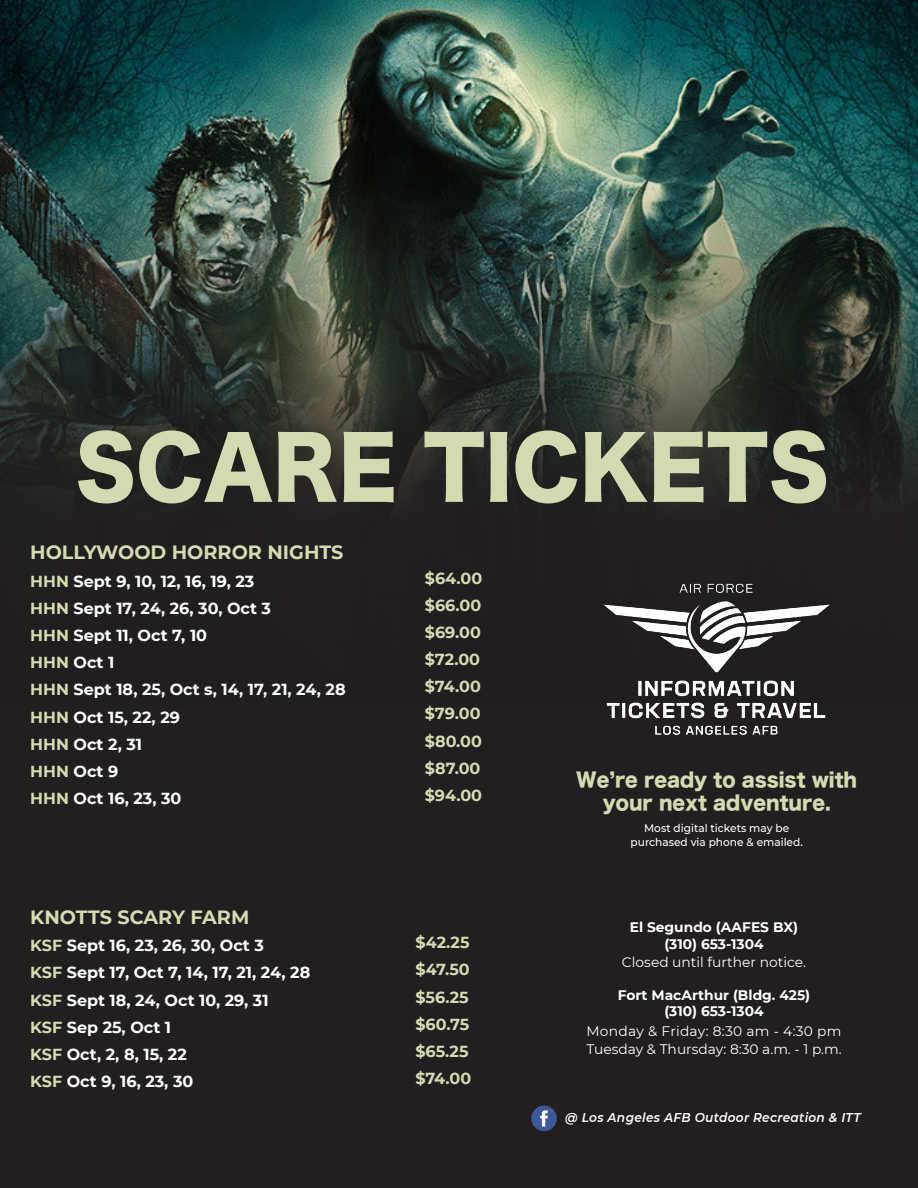
<style>
.page{position:relative;width:918px;height:1188px;background:#231f20}
.page>*{position:absolute;margin:0;border:0;box-sizing:border-box;transform-origin:0 0}
.t1{font:84px "Hiragino Sans W8";color:#d3dab2;scale:.95 1}
.t2{font:19.5px "Hiragino Sans W8";color:#d4dab2;scale:.95 1}
.t3{font:700 19.2px "Montserrat";color:#d4dab2}
.t4{font:700 16.05px "Montserrat";color:#fff}
.t5{font:700 16.05px "Montserrat";color:#d4dab2}
.t6{font:700 13.8px "Montserrat";color:#fff}
.t7{font:13.8px "Montserrat";color:#fff}
.t8{font:13.8px "Montserrat";letter-spacing:.02em;color:#fff}
.t9{font:italic 600 12.75px "Montserrat";letter-spacing:.025em;color:#fff;scale:.95 1}
.t10{font:500 11.1px "Montserrat";color:#fff;scale:.95 1}
.s1{color:#d4dab2}
</style>
<div class="page">
<img style="left:0;top:0;width:918px;height:498px">
<div style="left:531px;top:1106px;width:26px;height:25px;background:#3d5999;border-radius:50%"></div>
<svg style="left:540px;top:1110px;width:8px;height:17px"></svg>
<img style="left:603px;top:583px;width:227px;height:152px">
<p class="t1" style="left:75px;top:421px;width:795px">SCARE TICKETS</p>
<p class="t3" style="left:30px;top:539px;width:315px">HOLLYWOOD HORROR NIGHTS</p>
<p class="t4" style="left:30px;top:569px;width:226px"><span class="s1">HHN</span> Sept 9, 10, 12, 16, 19, 23</p>
<p class="t4" style="left:30px;top:597px;width:242px"><span class="s1">HHN</span> Sept 17, 24, 26, 30, Oct 3</p>
<p class="t4" style="left:30px;top:624px;width:178px"><span class="s1">HHN</span> Sept 11, Oct 7, 10</p>
<p class="t4" style="left:30px;top:651px;width:86px"><span class="s1">HHN</span> Oct 1</p>
<p class="t4" style="left:30px;top:678px;width:317px"><span class="s1">HHN</span> Sept 18, 25, Oct s, 14, 17, 21, 24, 28</p>
<p class="t4" style="left:30px;top:705px;width:151px"><span class="s1">HHN</span> Oct 15, 22, 29</p>
<p class="t4" style="left:30px;top:732px;width:113px"><span class="s1">HHN</span> Oct 2, 31</p>
<p class="t4" style="left:30px;top:760px;width:90px"><span class="s1">HHN</span> Oct 9</p>
<p class="t4" style="left:30px;top:787px;width:153px"><span class="s1">HHN</span> Oct 16, 23, 30</p>
<p class="t3" style="left:30px;top:903px;width:221px">KNOTTS SCARY FARM</p>
<p class="t4" style="left:30px;top:934px;width:235px"><span class="s1">KSF</span> Sept 16, 23, 26, 30, Oct 3</p>
<p class="t4" style="left:30px;top:961px;width:281px"><span class="s1">KSF</span> Sept 17, Oct 7, 14, 17, 21, 24, 28</p>
<p class="t4" style="left:30px;top:988px;width:240px"><span class="s1">KSF</span> Sept 18, 24, Oct 10, 29, 31</p>
<p class="t4" style="left:30px;top:1016px;width:142px"><span class="s1">KSF</span> Sep 25, Oct 1</p>
<p class="t4" style="left:30px;top:1043px;width:158px"><span class="s1">KSF</span> Oct, 2, 8, 15, 22</p>
<p class="t4" style="left:30px;top:1070px;width:165px"><span class="s1">KSF</span> Oct 9, 16, 23, 30</p>
<p class="t5" style="left:425px;top:566px;width:59px">$64.00</p>
<p class="t5" style="left:425px;top:593px;width:58px">$66.00</p>
<p class="t5" style="left:425px;top:621px;width:58px">$69.00</p>
<p class="t5" style="left:425px;top:648px;width:57px">$72.00</p>
<p class="t5" style="left:425px;top:675px;width:57px">$74.00</p>
<p class="t5" style="left:425px;top:702px;width:57px">$79.00</p>
<p class="t5" style="left:425px;top:729px;width:59px">$80.00</p>
<p class="t5" style="left:425px;top:757px;width:57px">$87.00</p>
<p class="t5" style="left:425px;top:784px;width:59px">$94.00</p>
<p class="t5" style="left:415px;top:931px;width:56px">$42.25</p>
<p class="t5" style="left:415px;top:958px;width:56px">$47.50</p>
<p class="t5" style="left:415px;top:985px;width:55px">$56.25</p>
<p class="t5" style="left:415px;top:1012px;width:56px">$60.75</p>
<p class="t5" style="left:415px;top:1040px;width:55px">$65.25</p>
<p class="t5" style="left:415px;top:1067px;width:57px">$74.00</p>
<p class="t2" style="left:576px;top:768px;width:297px">We’re ready to assist with</p>
<p class="t2" style="left:603px;top:792px;width:242px">your next adventure.</p>
<p class="t10" style="left:644px;top:821px;width:154px">Most digital tickets may be</p>
<p class="t10" style="left:631px;top:834px;width:183px">purchased via phone &amp; emailed.</p>
<p class="t6" style="left:630px;top:918px;width:170px">El Segundo (AAFES BX)</p>
<p class="t6" style="left:664px;top:934px;width:101px">(310) 653-1304</p>
<p class="t7" style="left:622px;top:952px;width:186px">Closed until further notice.</p>
<p class="t6" style="left:618px;top:985px;width:194px">Fort MacArthur (Bldg. 425)</p>
<p class="t6" style="left:664px;top:1002px;width:101px">(310) 653-1304</p>
<p class="t8" style="left:586px;top:1022px;width:257px">Monday &amp; Friday: 8:30 am - 4:30 pm</p>
<p class="t7" style="left:586px;top:1039px;width:257px">Tuesday &amp; Thursday: 8:30 a.m. - 1 p.m.</p>
<p class="t9" style="left:565px;top:1109px;width:313px">@ Los Angeles AFB Outdoor Recreation &amp; ITT</p>
</div>
